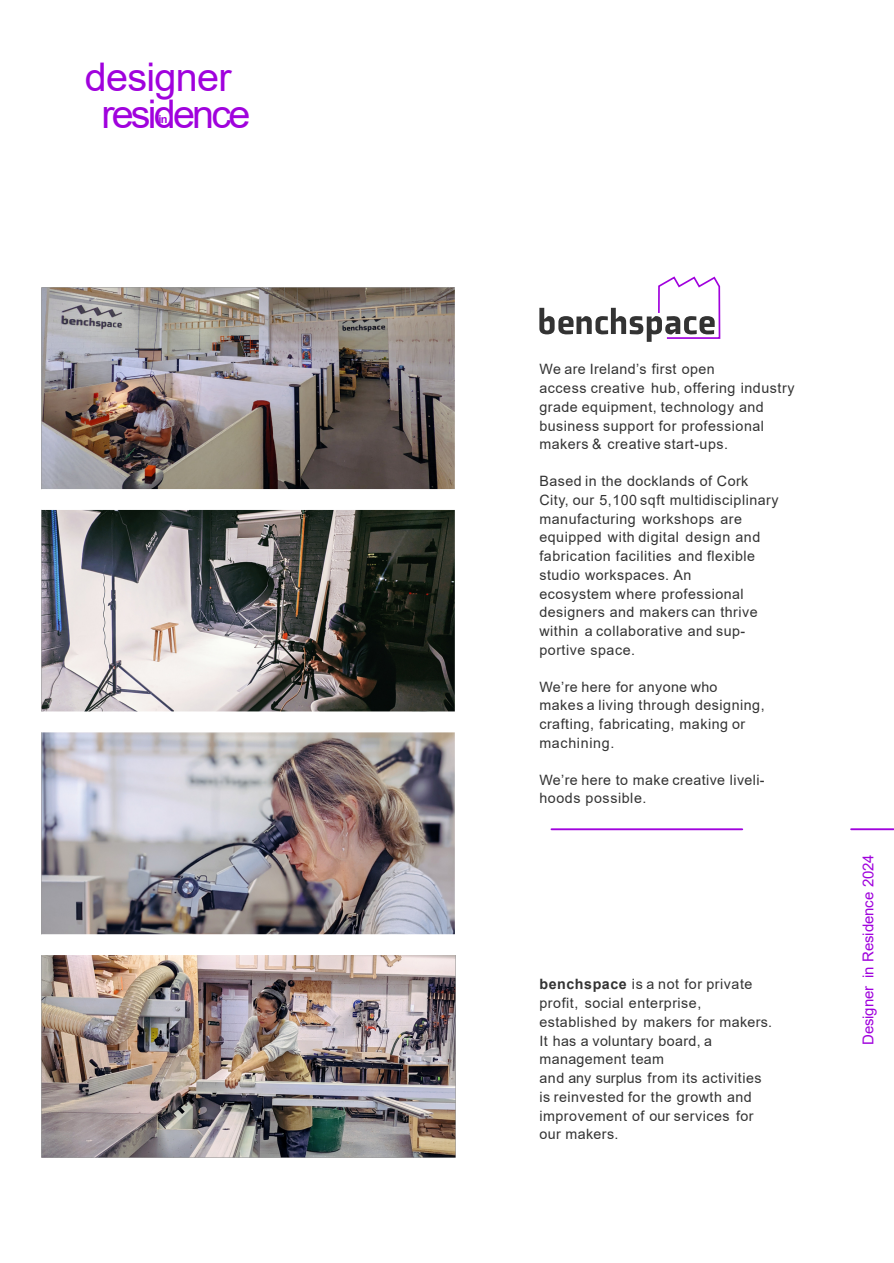
<style>
.page{position:relative;width:894px;height:1263px;background:#fff}
.page>*{position:absolute;margin:0;border:0;box-sizing:border-box;transform-origin:0 0}
.t1{font:39.45px/36.6px "Arial";letter-spacing:-.07em;color:#a002dd;text-align:center}
.t2{font:15px "Arial";letter-spacing:-.01em;color:#a002dd}
.t3{font:14.25px/18.8px "Arial";letter-spacing:.035em;color:#333}
.t4{font:700 10.95px "Arial";color:#a002dd}
.s1{font-weight:700}
</style>
<div class="page">
<hr style="left:851px;top:828px;width:42px;height:2px;background:#a002dd">
<hr style="left:551px;top:828px;width:191px;height:2px;background:#a002dd">
<svg style="left:539px;top:276px;width:182px;height:66px"></svg>
<img style="left:41px;top:287px;width:415px;height:870px">
<h1 class="t1" style="left:85px;top:63px;width:167px">designer residence</h1>
<p class="t4" style="left:158px;top:115px;width:11px">in</p>
<p class="t3" style="left:539px;top:361px;width:257px">We are Ireland’s first open<br>access creative hub, offering industry grade equipment, technology and business support for professional makers &amp; creative start-ups.</p>
<p class="t3" style="left:539px;top:473px;width:241px">Based in the docklands of Cork<br>City, our 5,100 sqft multidisciplinary manufacturing workshops are equipped with digital design and fabrication facilities and flexible studio workspaces. An<br>ecosystem where professional designers and makers can thrive within a collaborative and sup&shy;portive space.</p>
<p class="t3" style="left:539px;top:679px;width:227px">We’re here for anyone who makes a living through designing, crafting, fabricating, making or machining.</p>
<p class="t3" style="left:539px;top:772px;width:227px">We’re here to make creative liveli&shy;hoods possible.</p>
<p class="t3" style="left:539px;top:976px;width:234px"><span class="s1">benchspace</span> is a not for private profit, social enterprise, established by makers for makers.<br>It has a voluntary board, a management team<br>and any surplus from its activities is reinvested for the growth and improvement of our services for our makers.</p>
<p class="t2" style="left:862px;top:1045px;width:192px;rotate:-90deg">Designer in Residence 2024</p>
</div>
